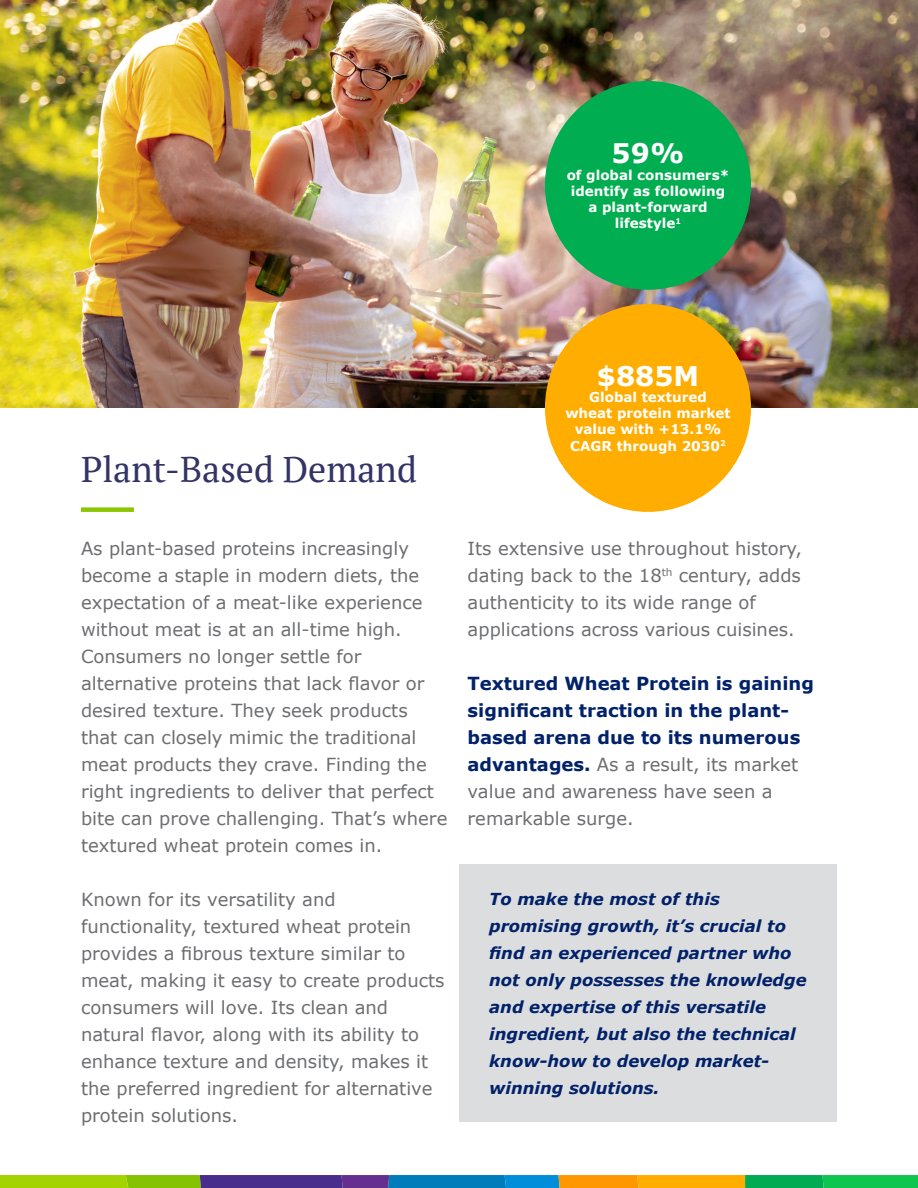
<style>
.page{position:relative;width:918px;height:1188px;background:#fff}
.page>*{position:absolute;margin:0;border:0;box-sizing:border-box;transform-origin:0 0}
.MKTG_Header{font:36px "PT Serif";color:#336}
.MKTG_Header-2{font:700 27px "Verdana";color:#fff}
.MKTG_Call_Out{font:700 27px "Verdana";color:#fff}
.MKTG_Header-3{font:18px/27px "Verdana";color:#6d6e71}
.MKTG_Header-4{font:700 18px/27px "Verdana";color:#012169}
.MKTG_Header-5{font:italic 700 16.5px/27px "Verdana";color:#012169}
.MKTG_Header-6{font:700 13.5px/16.2px "Verdana";color:#fff;text-align:center}
.MKTG_Call_Out-2{font:700 13.5px/16.2px "Verdana";color:#fff;text-align:center}
.s1{font-weight:400;color:#6d6e71}
</style>
<div class="page">
<svg style="left:0;top:1175px;width:918px;height:13px;background:#679251"></svg>
<div style="left:459px;top:864px;width:378px;height:258px;background:#dcdddf"></div>
<img style="left:0;top:0;width:918px;height:407px">
<div style="left:545px;top:81px;width:206px;height:209px;background:#00ad50;border-radius:50%"></div>
<div style="left:545px;top:304px;width:206px;height:208px;background:#ffad00;border-radius:50%"></div>
<div style="left:81px;top:507px;width:53px;height:5px;background:#8bc400"></div>
<p class="MKTG_Call_Out" style="left:612px;top:136px;width:74px">59%</p>
<p class="MKTG_Call_Out-2" style="left:567px;top:167px;width:164px">of global consumers* identify as following a plant-forward</p>
<p class="MKTG_Call_Out-2" style="left:615px;top:215px;width:68px">lifestyle<sup>1</sup></p>
<p class="MKTG_Header" style="left:81px;top:446px;width:338px">Plant-Based Demand</p>
<p class="MKTG_Header-2" style="left:597px;top:359px;width:104px">$885M</p>
<p class="MKTG_Header-6" style="left:589px;top:389px;width:119px">Global textured</p>
<p class="MKTG_Header-6" style="left:565px;top:405px;width:167px">wheat protein market value with +13.1%</p>
<p class="MKTG_Header-6" style="left:570px;top:438px;width:157px">CAGR through 2030<sup>2</sup></p>
<p class="MKTG_Header-3" style="left:81px;top:535px;width:368px">As plant-based proteins increasingly become a staple in modern diets, the expectation of a meat-like experience without meat is at an all-time high.<br>Consumers no longer settle for alternative proteins that lack flavor or desired texture. They seek products that can closely mimic the traditional meat products they crave. Finding the right ingredients to deliver that perfect bite can prove challenging. That’s where textured wheat protein comes in.</p>
<p class="MKTG_Header-3" style="left:81px;top:886px;width:365px">Known for its versatility and functionality, textured wheat protein provides a fibrous texture similar to meat, making it easy to create products consumers will love. Its clean and natural flavor, along with its ability to enhance texture and density, makes it the preferred ingredient for alternative protein solutions.</p>
<p class="MKTG_Header-3" style="left:468px;top:535px;width:336px">Its extensive use throughout history, dating back to the 18<sup>th</sup> century, adds authenticity to its wide range of applications across various cuisines.</p>
<p class="MKTG_Header-4" style="left:468px;top:670px;width:348px">Textured Wheat Protein is gaining significant traction in the plant&shy;based arena due to its numerous advantages. <span class="s1">As a result, its market value and awareness have seen a remarkable surge.</span></p>
<p class="MKTG_Header-5" style="left:489px;top:885px;width:319px">To make the most of this promising growth, it’s crucial to find an experienced partner who not only possesses the knowledge and expertise of this versatile ingredient, but also the technical know-how to develop market&shy;winning solutions.</p>
</div>
